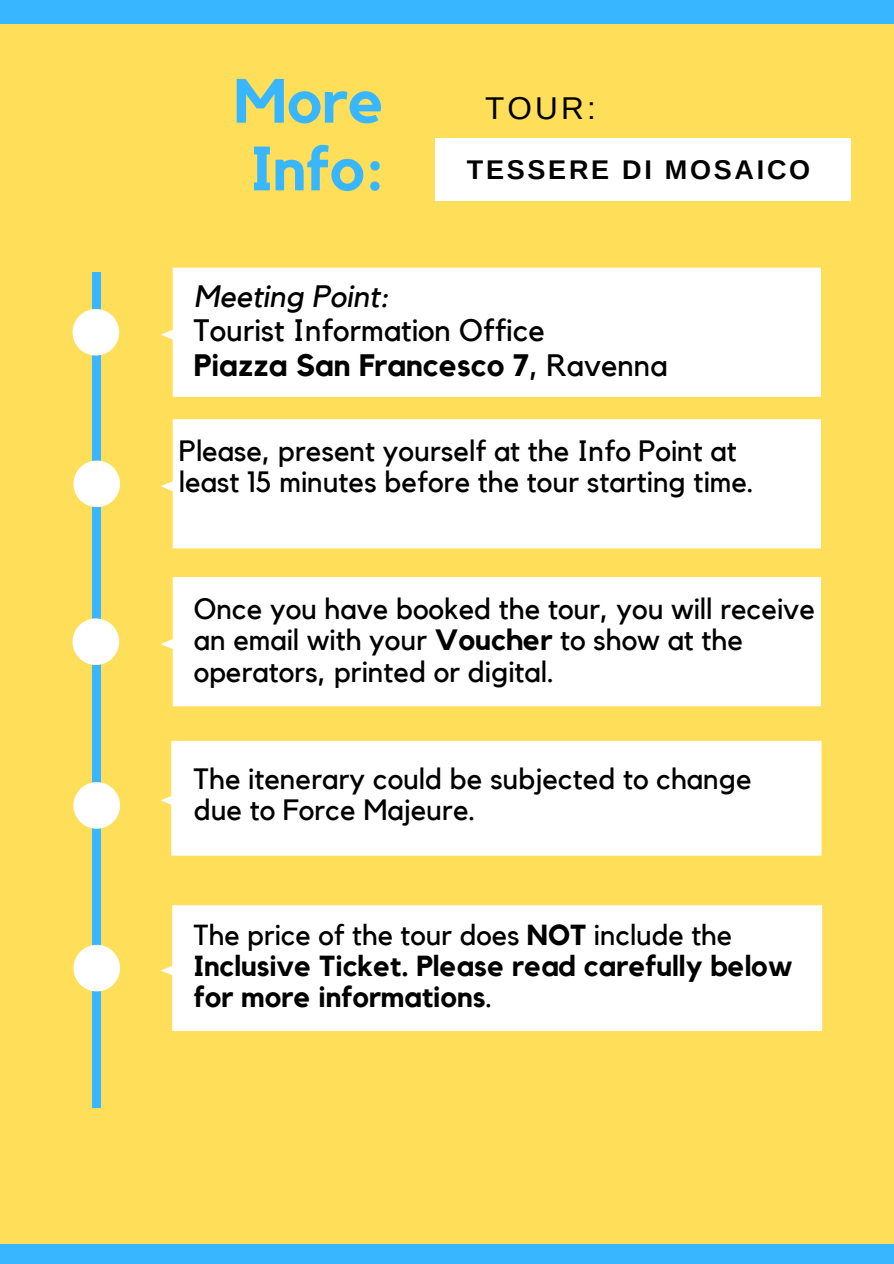
<style>
.page{position:relative;width:894px;height:1264px;background:#fff}
.page>*{position:absolute;margin:0;border:0;box-sizing:border-box;transform-origin:0 0}
.t1{font:700 61.65px/67.7px "Kollektif";color:#38b6ff}
.t2{font:31.5px "Arimo";color:#000}
.t3{font:30.9px/34.2px "Kollektif";color:#000}
.t4{font:italic 30.9px "Kollektif";color:#000}
.t5{font:29.25px/31.3px "Kollektif";color:#000}
.t6{font:700 28.95px/30.9px "Kollektif";color:#000}
.t7{font:700 27px "Arimo";letter-spacing:.1em;color:#000}
.s1{font-weight:700}
.s2{font-weight:400}
</style>
<div class="page">
<div style="left:0;top:0;width:893px;height:1263px;background:#ffde59"></div>
<div style="left:161px;top:268px;width:659px;height:129px;background:#fff"></div>
<div style="left:161px;top:419px;width:659px;height:129px;background:#fff"></div>
<div style="left:161px;top:577px;width:659px;height:129px;background:#fff"></div>
<div style="left:160px;top:740px;width:661px;height:115px;background:#fff"></div>
<div style="left:160px;top:905px;width:662px;height:126px;background:#fff"></div>
<div style="left:92px;top:272px;width:8px;height:835px;background:#38b6ff"></div>
<svg style="left:73px;top:460px;width:47px;height:47px"></svg>
<svg style="left:73px;top:618px;width:46px;height:47px"></svg>
<svg style="left:73px;top:782px;width:47px;height:46px"></svg>
<svg style="left:73px;top:944px;width:47px;height:47px"></svg>
<svg style="left:73px;top:309px;width:46px;height:46px"></svg>
<div style="left:0;top:1244px;width:893px;height:19px;background:#38b6ff"></div>
<div style="left:0;top:0;width:893px;height:24px;background:#38b6ff"></div>
<div style="left:435px;top:139px;width:416px;height:62px;background:#fff"></div>
<h1 class="t1" style="left:234px;top:70px;width:152px">More<br>Info:</h1>
<p class="t2" style="left:485px;top:90px;width:112px">TOUR:</p>
<p class="t7" style="left:466px;top:154px;width:345px">TESSERE DI MOSAICO</p>
<p class="t4" style="left:194px;top:282px;width:197px">Meeting Point:</p>
<p class="t3" style="left:194px;top:315px;width:475px">Tourist Information Office<br><span class="s1">Piazza San Francesco 7</span>, Ravenna</p>
<p class="t5" style="left:179px;top:436px;width:576px">Please, present yourself at the Info Point at least 15 minutes before the tour starting time.</p>
<p class="t5" style="left:194px;top:594px;width:622px">Once you have booked the tour, you will receive an email with your <span class="s1">Voucher</span> to show at the operators, printed or digital.</p>
<p class="t5" style="left:194px;top:764px;width:559px">The itenerary could be subjected to change due to Force Majeure.</p>
<p class="t6" style="left:194px;top:920px;width:600px"><span class="s2">The price of the tour does</span> NOT <span class="s2">include the<br></span>Inclusive Ticket. Please read carefully below for more informations<span class="s2">.</span></p>
</div>
